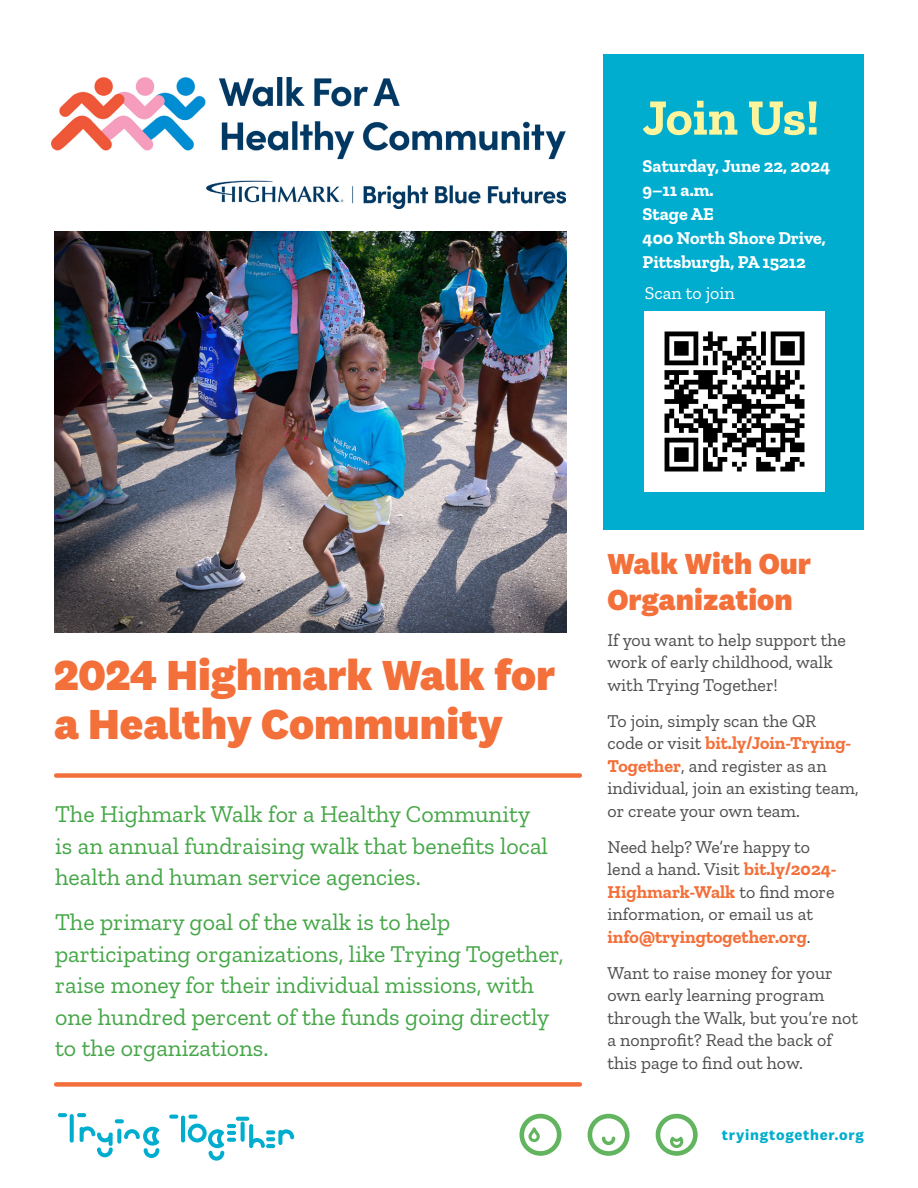
<style>
.page{position:relative;width:918px;height:1188px;background:#fff}
.page>*{position:absolute;margin:0;border:0;box-sizing:border-box;transform-origin:0 0}
.t1{font:700 51px "Zilla Slab";letter-spacing:-.015em;color:#fdf59d}
.t2{font:800 43.5px/49.2px "National 2";color:#f3703a}
.t3{font:800 30px/36px "National 2";color:#f3703a}
.t4{font:24px/31.5px "Zilla Slab";color:#46a748}
.t5{font:18px/22.5px "Zilla Slab";color:#4d4d4f}
.t6{font:700 18px/24px "Zilla Slab";color:#fff}
.t7{font:18px "Zilla Slab";color:#fff}
.t8{font:700 15px "National 2";letter-spacing:.05em;color:#00adcc}
.s1{font-weight:700;color:#f3703a}
</style>
<div class="page">
<div style="left:604px;top:54px;width:260px;height:475px;background:#00adcf"></div>
<img style="left:52px;top:78px;width:514px;height:131px">
<div style="left:56px;top:773px;width:524px;height:5px;background:#f3703a"></div>
<div style="left:56px;top:1082px;width:524px;height:5px;background:#f3703a"></div>
<svg style="left:58px;top:1113px;width:9px;height:4px"></svg>
<svg style="left:70px;top:1114px;width:4px;height:29px"></svg>
<svg style="left:77px;top:1113px;width:82px;height:45px"></svg>
<svg style="left:236px;top:1117px;width:13px;height:4px"></svg>
<svg style="left:188px;top:1115px;width:10px;height:4px"></svg>
<svg style="left:169px;top:1115px;width:9px;height:4px"></svg>
<hr style="left:181px;top:1116px;width:4px;height:26px;background:#00adcf;border-radius:2px">
<svg style="left:241px;top:1122px;width:4px;height:20px"></svg>
<svg style="left:249px;top:1124px;width:45px;height:24px"></svg>
<svg style="left:188px;top:1124px;width:48px;height:37px"></svg>
<img style="left:54px;top:231px;width:513px;height:402px">
<svg style="left:656px;top:1114px;width:42px;height:42px"></svg>
<svg style="left:519px;top:1114px;width:42px;height:42px"></svg>
<svg style="left:588px;top:1114px;width:42px;height:42px"></svg>
<img style="left:645px;top:311px;width:180px;height:180px">
<h2 class="t1" style="left:643px;top:88px;width:178px">Join Us!</h2>
<p class="t6" style="left:643px;top:154px;width:189px">Saturday, June 22, 2024<br>9–11 a.m.</p>
<p class="t6" style="left:643px;top:202px;width:185px">Stage AE<br>400 North Shore Drive,<br>Pittsburgh, PA 15212</p>
<p class="t7" style="left:645px;top:283px;width:92px">Scan to join</p>
<h1 class="t2" style="left:54px;top:650px;width:503px">2024 Highmark Walk for a Healthy Community</h1>
<p class="t4" style="left:55px;top:799px;width:494px">The Highmark Walk for a Healthy Community is an annual fundraising walk that benefits local health and human service agencies.</p>
<p class="t4" style="left:55px;top:907px;width:510px">The primary goal of the walk is to help participating organizations, like Trying Together, raise money for their individual missions, with one hundred percent of the funds going directly to the organizations.</p>
<h2 class="t3" style="left:608px;top:545px;width:205px">Walk With Our<br>Organization</h2>
<p class="t5" style="left:608px;top:629px;width:240px">If you want to help support the work of early childhood, walk with Trying Together!</p>
<p class="t5" style="left:608px;top:710px;width:253px">To join, simply scan the QR<br>code or visit <span class="s1">bit.ly/Join-Trying-<br>Together</span>, and register as an individual, join an existing team, or create your own team.</p>
<p class="t5" style="left:608px;top:836px;width:231px">Need help? We’re happy to lend a hand. Visit <span class="s1">bit.ly/2024-<br>Highmark-Walk</span> to find more information, or email us at <span class="s1">info@tryingtogether.org</span>.</p>
<p class="t5" style="left:608px;top:962px;width:252px">Want to raise money for your own early learning program through the Walk, but you’re not a nonprofit? Read the back of this page to find out how.</p>
<p class="t8" style="left:722px;top:1125px;width:144px">tryingtogether.org</p>
</div>
